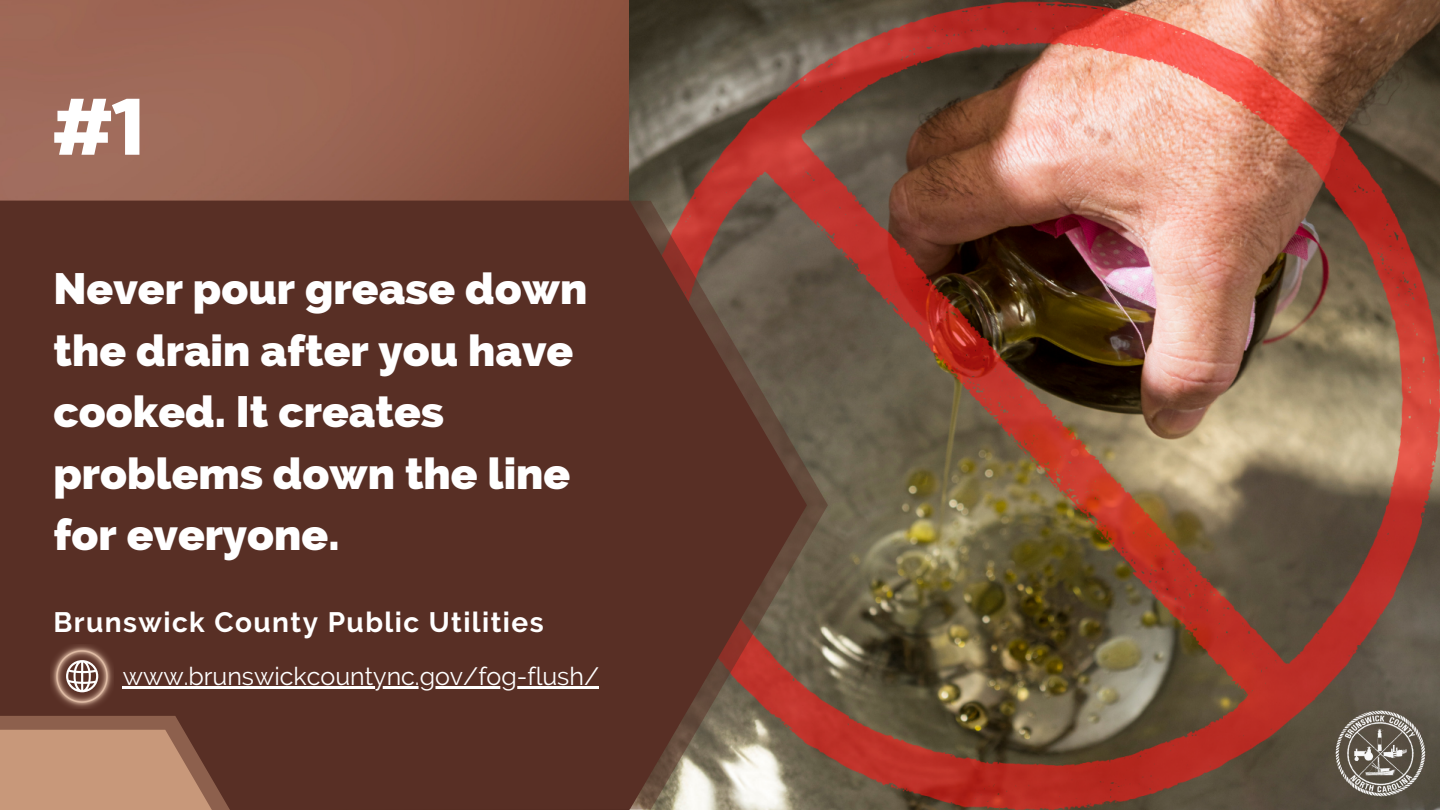
<style>
.page{position:relative;width:1440px;height:810px;background:#fff}
.page>*{position:absolute;margin:0;border:0;box-sizing:border-box;transform-origin:0 0}
.t1{font:80px "Russo One";color:#fff}
.t2{font:800 44px/61.5px "Raleway";color:#fff}
.t3{font:700 28px "Raleway";letter-spacing:.05em;color:#fff}
.t4{font:25px "Raleway";color:#fff}
</style>
<div class="page">
<img style="left:0;top:0;width:630px;height:201px">
<img style="left:630px;top:0;width:810px;height:810px">
<svg style="left:807px;top:201px;width:21px;height:609px;background:#715746"></svg>
<svg style="left:0;top:201px;width:807px;height:609px;background:#5d352a"></svg>
<img style="left:1324px;top:707px;width:116px;height:93px">
<img style="left:51px;top:644px;width:63px;height:64px">
<hr style="left:123px;top:686px;width:476px;height:2px;background:#fff">
<svg style="left:0;top:716px;width:235px;height:94px;background:#af8066"></svg>
<h1 class="t1" style="left:53px;top:81px;width:92px">#1</h1>
<p class="t2" style="left:53px;top:258px;width:535px">Never pour grease down the drain after you have cooked. It creates problems down the line for everyone.</p>
<p class="t3" style="left:53px;top:606px;width:492px">Brunswick County Public Utilities</p>
<p class="t4" style="left:123px;top:661px;width:478px">www.brunswickcountync.gov/fog-flush/</p>
</div>
